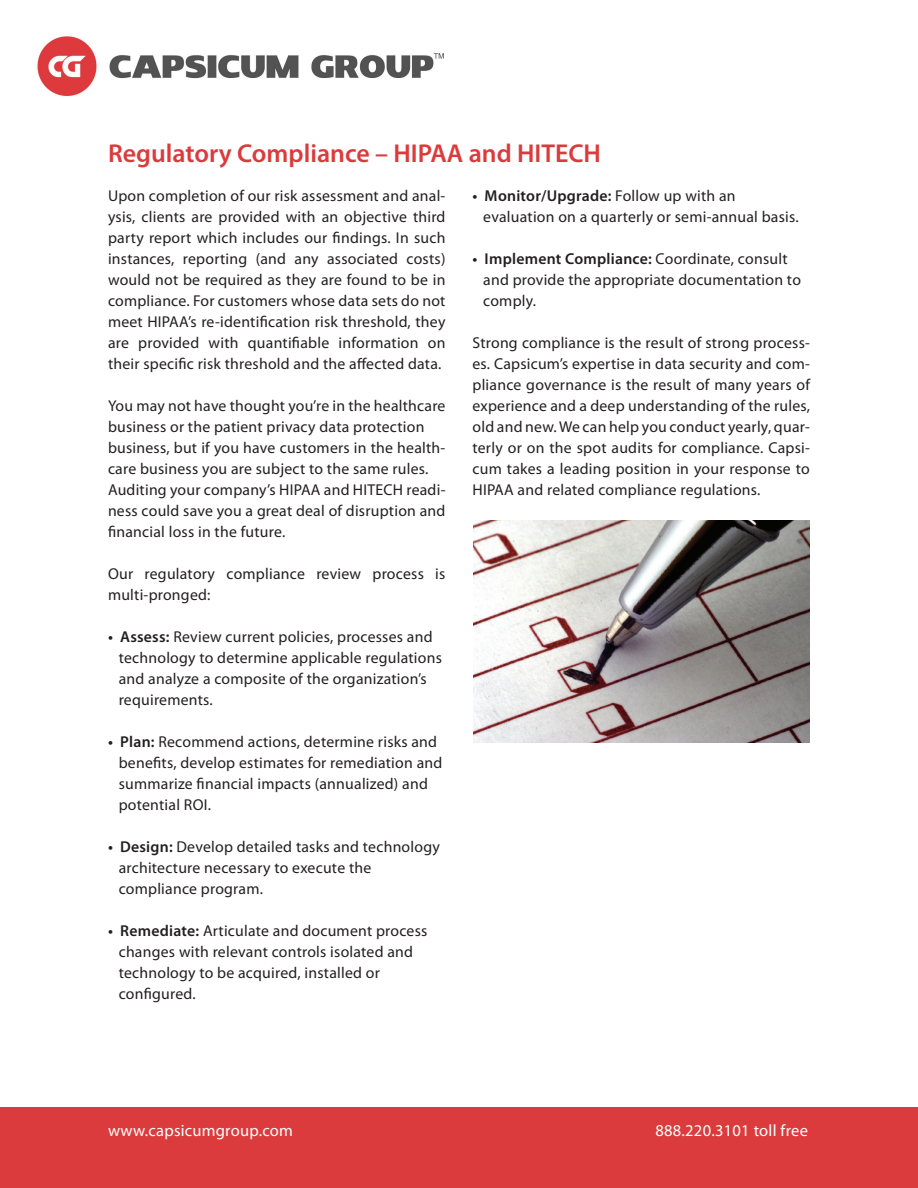
<style>
.page{position:relative;width:918px;height:1188px;background:#fff}
.page>*{position:absolute;margin:0;border:0;box-sizing:border-box;transform-origin:0 0}
.t1{font:600 25.95px "Myriad Pro";color:#db3b3c}
.t2{font:16.5px "Myriad Pro";letter-spacing:.015em;color:#fff}
.t3{font:15.75px/21px "Myriad Pro";letter-spacing:.015em;color:#231f20}
.s1{font-weight:600}
</style>
<div class="page">
<img style="left:37px;top:36px;width:407px;height:60px">
<div style="left:0;top:1107px;width:918px;height:81px;background:#db3b3c"></div>
<img style="left:473px;top:520px;width:336px;height:222px">
<h1 class="t1" style="left:108px;top:137px;width:495px">Regulatory Compliance – HIPAA and HITECH</h1>
<p class="t3" style="left:108px;top:185px;width:339px;text-align:justify">Upon completion of our risk assessment and anal&shy;ysis, clients are provided with an objective third party report which includes our findings. In such instances, reporting (and any associated costs) would not be required as they are found to be in compliance. For customers whose data sets do not meet HIPAA’s re-identification risk threshold, they are provided with quantifiable information on their specific risk threshold and the affected data.</p>
<p class="t3" style="left:108px;top:395px;width:339px">You may not have thought you’re in the healthcare business or the patient privacy data protection business, but if you have customers in the health&shy;care business you are subject to the same rules.<br>Auditing your company’s HIPAA and HITECH readi&shy;ness could save you a great deal of disruption and financial loss in the future.</p>
<p class="t3" style="left:108px;top:563px;width:339px">Our regulatory compliance review process is multi-pronged:</p>
<p class="t3" style="left:119px;top:626px;width:325px;text-indent:-11px"><span class="s1">• Assess:</span> Review current policies, processes and technology to determine applicable regulations and analyze a composite of the organization’s requirements.</p>
<p class="t3" style="left:119px;top:731px;width:325px;text-indent:-11px"><span class="s1">• Plan:</span> Recommend actions, determine risks and benefits, develop estimates for remediation and summarize financial impacts (annualized) and potential ROI.</p>
<p class="t3" style="left:119px;top:836px;width:323px;text-indent:-11px"><span class="s1">• Design:</span> Develop detailed tasks and technology architecture necessary to execute the compliance program.</p>
<p class="t3" style="left:119px;top:920px;width:310px;text-indent:-11px"><span class="s1">• Remediate:</span> Articulate and document process changes with relevant controls isolated and technology to be acquired, installed or configured.</p>
<p class="t3" style="left:483px;top:185px;width:317px;text-indent:-11px"><span class="s1">• Monitor/Upgrade:</span> Follow up with an evaluation on a quarterly or semi-annual basis.</p>
<p class="t3" style="left:483px;top:248px;width:319px;text-indent:-11px"><span class="s1">• Implement Compliance:</span> Coordinate, consult and provide the appropriate documentation to comply.</p>
<p class="t3" style="left:473px;top:332px;width:339px;text-align:justify">Strong compliance is the result of strong process&shy;es. Capsicum’s expertise in data security and com&shy;pliance governance is the result of many years of experience and a deep understanding of the rules, old and new. We can help you conduct yearly, quar&shy;terly or on the spot audits for compliance. Capsi&shy;cum takes a leading position in your response to HIPAA and related compliance regulations.</p>
<p class="t2" style="left:108px;top:1120px;width:186px">www.capsicumgroup.com</p>
<p class="t2" style="left:655px;top:1120px;width:154px">888.220.3101 toll free</p>
</div>
